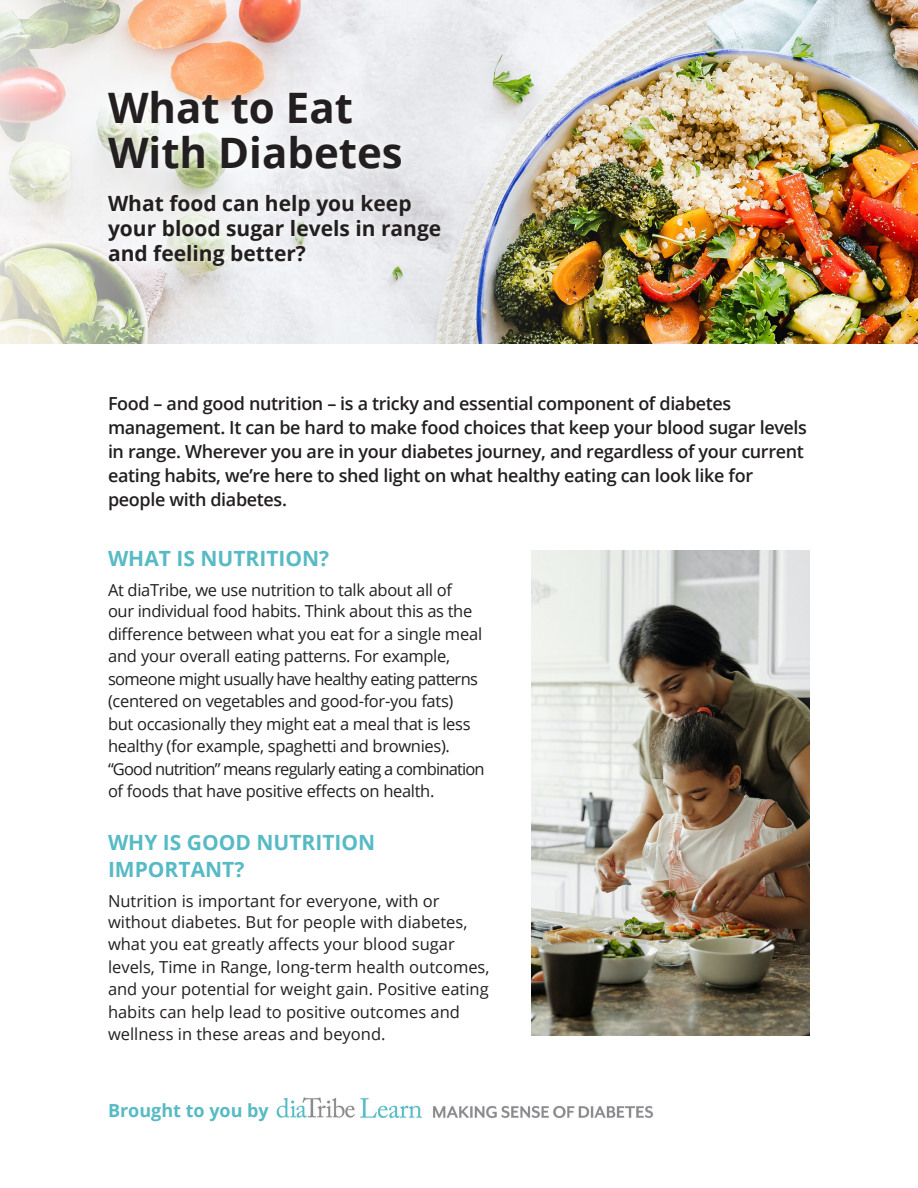
<style>
.page{position:relative;width:918px;height:1188px;background:#fff}
.page>*{position:absolute;margin:0;border:0;box-sizing:border-box;transform-origin:0 0}
.t1{font:700 42px/45px "Open Sans";color:#231f20}
.t2{font:700 21px/25.2px "Open Sans";color:#231f20}
.t3{font:700 21px "Open Sans";color:#57bac4}
.t4{font:600 18px/24px "Open Sans";letter-spacing:-.02em;color:#231f20}
.t5{font:700 18px "Open Sans";color:#57bac4}
.t6{font:16.5px/22.5px "Open Sans";letter-spacing:-.02em;color:#231f20}
.t7{font:16.5px/22.5px "Open Sans";color:#231f20}
</style>
<div class="page">
<img style="left:0;top:0;width:918px;height:343px">
<div style="left:99px;top:82px;width:312px;height:96px;background:#fff;opacity:.79"></div>
<div style="left:99px;top:186px;width:351px;height:89px;background:#fff;opacity:.75"></div>
<img style="left:276px;top:1097px;width:377px;height:22px">
<img style="left:531px;top:551px;width:279px;height:485px">
<p class="t1" style="left:108px;top:84px;width:296px">What to Eat<br>With Diabetes</p>
<p class="t2" style="left:108px;top:190px;width:335px">What food can help you keep your blood sugar levels in range and feeling better?</p>
<p class="t4" style="left:108px;top:391px;width:625px">Food – and good nutrition – is a tricky and essential component of diabetes</p>
<p class="t4" style="left:108px;top:415px;width:701px">management. It can be hard to make food choices that keep your blood sugar levels in range. Wherever you are in your diabetes journey, and regardless of your current eating habits, we’re here to shed light on what healthy eating can look like for</p>
<p class="t4" style="left:108px;top:487px;width:180px">people with diabetes.</p>
<p class="t3" style="left:108px;top:544px;width:223px">WHAT IS NUTRITION?</p>
<p class="t6" style="left:108px;top:579px;width:345px">At diaTribe, we use nutrition to talk about all of</p>
<p class="t6" style="left:108px;top:600px;width:378px">our individual food habits. Think about this as the difference between what you eat for a single meal and your overall eating patterns. For example, someone might usually have healthy eating patterns (centered on vegetables and good-for-you fats)<br>but occasionally they might eat a meal that is less healthy (for example, spaghetti and brownies). “Good nutrition” means regularly eating a combination of foods that have positive effects on health.</p>
<p class="t3" style="left:108px;top:827px;width:269px">WHY IS GOOD NUTRITION</p>
<p class="t3" style="left:108px;top:854px;width:138px">IMPORTANT?</p>
<p class="t7" style="left:108px;top:889px;width:333px">Nutrition is important for everyone, with or</p>
<p class="t7" style="left:108px;top:910px;width:383px">without diabetes. But for people with diabetes, what you eat greatly affects your blood sugar levels, Time in Range, long-term health outcomes, and your potential for weight gain. Positive eating habits can help lead to positive outcomes and wellness in these areas and beyond.</p>
<p class="t5" style="left:108px;top:1098px;width:162px">Brought to you by</p>
</div>
